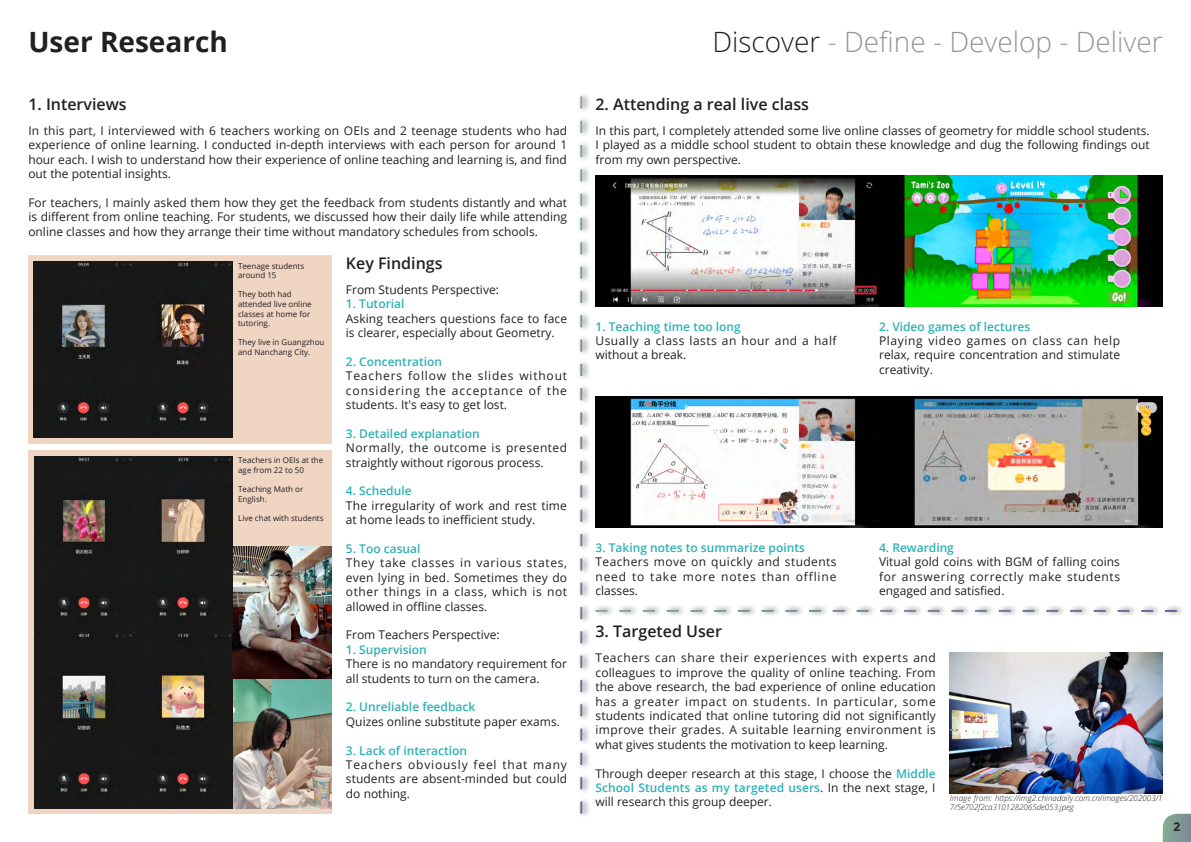
<style>
.page{position:relative;width:1191px;height:842px;background:#fff}
.page>*{position:absolute;margin:0;border:0;box-sizing:border-box;transform-origin:0 0}
.t1{font:300 28px "Open Sans";color:#939598}
.t2{font:700 28px "Open Sans";color:#231f20}
.t3{font:600 16px "Open Sans";color:#231f20}
.t4{font:12px/14.4px "Open Sans";color:#231f20;text-align:justify}
.t5{font:600 12px "Open Sans";color:#2db1b7}
.t6{font:12px/14.4px "Open Sans";letter-spacing:.04em;color:#231f20}
.t7{font:700 12px "Open Sans";color:#231f20}
.t8{font:8px/9.6px "Open Sans";color:#231f20}
.t9{font:italic 300 8px/9.6px "Open Sans";letter-spacing:.005em;color:#231f20}
.s1{color:#231f20}
.s2{font-weight:600;color:#2db1b7}
</style>
<div class="page">
<svg style="left:1162px;top:814px;width:29px;height:28px"></svg>
<div style="left:28px;top:255px;width:303px;height:188px;background:#f0d5c3"></div>
<div style="left:29px;top:450px;width:303px;height:364px;background:#f0d5c3"></div>
<img style="left:232px;top:546px;width:100px;height:263px">
<img style="left:34px;top:456px;width:198px;height:353px">
<img style="left:34px;top:262px;width:198px;height:176px">
<img style="left:595px;top:176px;width:567px;height:131px">
<img style="left:595px;top:397px;width:567px;height:131px">
<img style="left:950px;top:652px;width:212px;height:142px">
<div style="left:854px;top:286px;width:22px;height:8px;border:2px solid #d02838"></div>
<div style="left:577px;top:91px;width:13px;height:728px;background:#231f20;opacity:.75"></div>
<svg style="left:580px;top:96px;width:2px;height:718px"></svg>
<div style="left:593px;top:604px;width:591px;height:13px;background:#231f20;opacity:.75"></div>
<svg style="left:595px;top:610px;width:581px;height:2px"></svg>
<h1 class="t2" style="left:28px;top:22px;width:201px">User Research</h1>
<h1 class="t1" style="left:712px;top:23px;width:452px"><span class="s1">Discover</span> - Define - Develop - Deliver</h1>
<h2 class="t3" style="left:28px;top:93px;width:100px">1. Interviews</h2>
<h2 class="t3" style="left:595px;top:93px;width:215px">2. Attending a real live class</h2>
<p class="t4" style="left:28px;top:123px;width:540px">In this part, I interviewed with 6 teachers working on OEIs and 2 teenage students who had experience of online learning. I conducted in-depth interviews with each person for around 1 hour each. I wish to understand how their experience of online teaching and learning is, and find out the potential insights.</p>
<p class="t4" style="left:28px;top:195px;width:540px">For teachers, I mainly asked them how they get the feedback from students distantly and what is different from online teaching. For students, we discussed how their daily life while attending online classes and how they arrange their time without mandatory schedules from schools.</p>
<p class="t8" style="left:238px;top:261px;width:68px">Teenage students around 15</p>
<p class="t8" style="left:238px;top:289px;width:75px">They both had attended live online classes at home for tutoring.</p>
<p class="t8" style="left:238px;top:337px;width:88px">They live in Guangzhou and Nanchang City.</p>
<p class="t8" style="left:238px;top:455px;width:87px">Teachers in OEIs at the age from 22 to 50</p>
<p class="t8" style="left:238px;top:484px;width:67px">Teaching Math or<br>English.</p>
<p class="t8" style="left:238px;top:513px;width:87px">Live chat with students</p>
<h2 class="t3" style="left:346px;top:252px;width:98px">Key Findings</h2>
<p class="t4" style="left:346px;top:282px;width:154px">From Students Perspective:</p>
<p class="t5" style="left:346px;top:296px;width:60px">1. Tutorial</p>
<p class="t4" style="left:346px;top:311px;width:223px">Asking teachers questions face to face is clearer, especially about Geometry.</p>
<p class="t5" style="left:346px;top:353px;width:98px">2. Concentration</p>
<p class="t4" style="left:346px;top:368px;width:223px">Teachers follow the slides without considering the acceptance of the students. It's easy to get lost.</p>
<p class="t5" style="left:346px;top:425px;width:135px">3. Detailed explanation</p>
<p class="t4" style="left:346px;top:440px;width:223px">Normally, the outcome is presented straightly without rigorous process.</p>
<p class="t5" style="left:346px;top:483px;width:67px">4. Schedule</p>
<p class="t4" style="left:346px;top:498px;width:223px">The irregularity of work and rest time at home leads to inefficient study.</p>
<p class="t5" style="left:346px;top:540px;width:76px">5. Too casual</p>
<p class="t4" style="left:346px;top:555px;width:223px">They take classes in various states, even lying in bed. Sometimes they do other things in a class, which is not allowed in offline classes.</p>
<p class="t4" style="left:346px;top:627px;width:155px">From Teachers Perspective:</p>
<p class="t5" style="left:346px;top:641px;width:82px">1. Supervision</p>
<p class="t4" style="left:346px;top:656px;width:223px">There is no mandatory requirement for all students to turn on the camera.</p>
<p class="t5" style="left:346px;top:699px;width:131px">2. Unreliable feedback</p>
<p class="t4" style="left:346px;top:714px;width:215px">Quizes online substitute paper exams.</p>
<p class="t5" style="left:346px;top:742px;width:123px">3. Lack of interaction</p>
<p class="t4" style="left:346px;top:757px;width:223px">Teachers obviously feel that many students are absent-minded but could do nothing.</p>
<p class="t4" style="left:595px;top:123px;width:556px">In this part, I completely attended some live online classes of geometry for middle school students.<br>I played as a middle school student to obtain these knowledge and dug the following findings out from my own perspective.</p>
<p class="t5" style="left:595px;top:318px;width:147px">1. Teaching time too long</p>
<p class="t6" style="left:595px;top:333px;width:243px">Usually a class lasts an hour and a half without a break.</p>
<p class="t5" style="left:879px;top:318px;width:153px">2. Video games of lectures</p>
<p class="t4" style="left:879px;top:333px;width:243px">Playing video games on class can help relax, require concentration and stimulate creativity.</p>
<p class="t5" style="left:595px;top:539px;width:211px">3. Taking notes to summarize points</p>
<p class="t4" style="left:595px;top:554px;width:242px">Teachers move on quickly and students need to take more notes than offline classes.</p>
<h2 class="t3" style="left:595px;top:621px;width:128px">3. Targeted User</h2>
<p class="t5" style="left:879px;top:539px;width:76px">4. Rewarding</p>
<p class="t4" style="left:879px;top:554px;width:243px">Vitual gold coins with BGM of falling coins for answering correctly make students engaged and satisfied.</p>
<p class="t4" style="left:595px;top:650px;width:342px">Teachers can share their experiences with experts and colleagues to improve the quality of online teaching. From the above research, the bad experience of online education has a greater impact on students. In particular, some students indicated that online tutoring did not significantly improve their grades. A suitable learning environment is what gives students the motivation to keep learning.</p>
<p class="t4" style="left:595px;top:766px;width:342px">Through deeper research at this stage, I choose the <span class="s2">Middle School Students as my targeted users</span>. In the next stage, I will research this group deeper.</p>
<p class="t9" style="left:950px;top:793px;width:214px">Image from: https://img2.chinadaily.com.cn/images/202003/1<br>7/5e702f2ca3101282065de053.jpeg</p>
<p class="t7" style="left:1173px;top:818px;width:8px">2</p>
</div>
